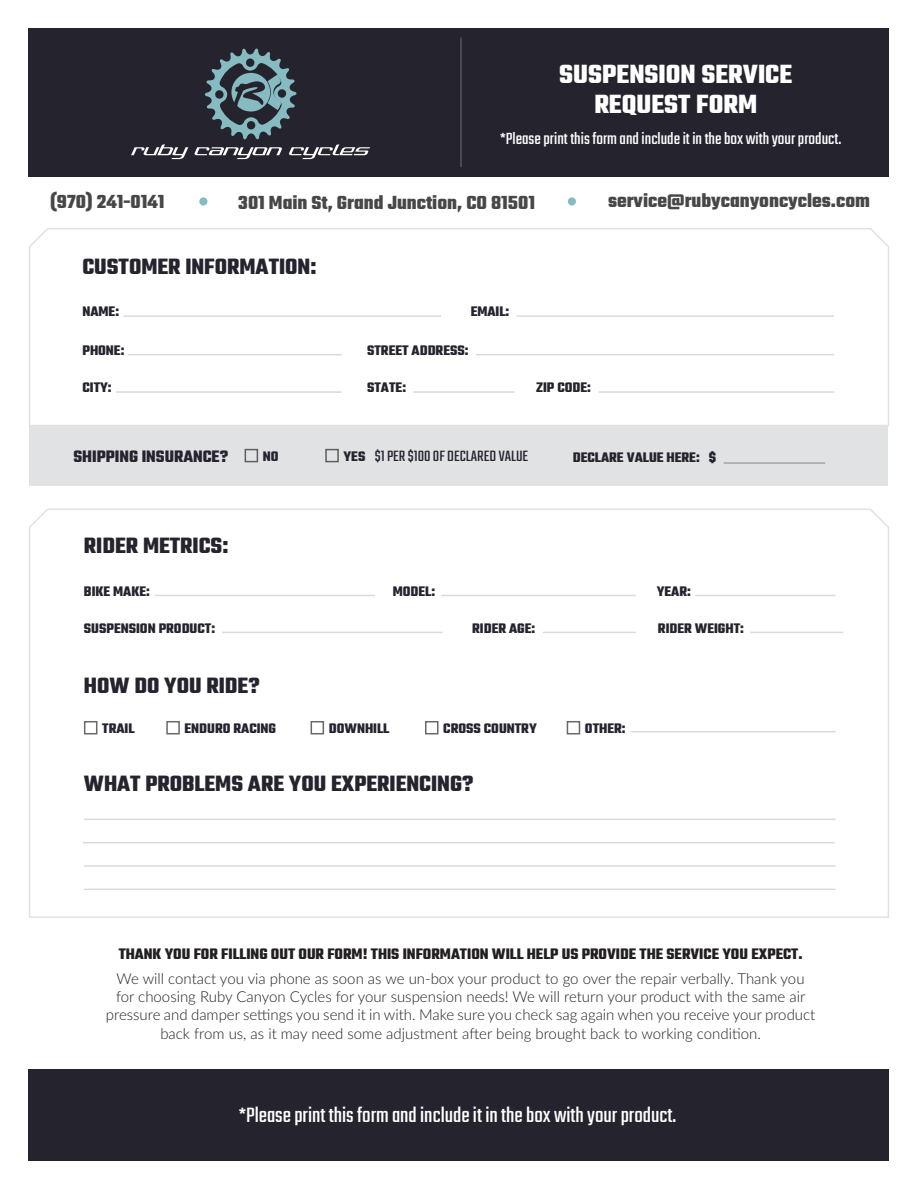
<style>
.page{position:relative;width:918px;height:1188px;background:#fff}
.page>*{position:absolute;margin:0;border:0;box-sizing:border-box;transform-origin:0 0}
.t1{font:700 28.5px "Teko";color:#fff}
.t2{font:700 24px "Teko";color:#25232e}
.t3{font:22.95px "Teko";color:#fff}
.t4{font:700 20.55px "Teko";color:#464748}
.t5{font:700 18px "Teko";color:#25232e}
.t6{font:17.85px "Teko";color:#fff}
.t7{font:700 16.5px "Teko";color:#231f20}
.t8{font:16.5px "Teko";color:#25232e}
.t9{font:300 15px/18px "Lato";color:#231f20;text-align:center}
.t10{font:700 15px "Teko";color:#25232e}
</style>
<div class="page">
<div style="left:29px;top:426px;width:859px;height:60px;background:#e1e2e4"></div>
<div style="left:29px;top:28px;width:860px;height:149px;background:#25232e"></div>
<svg style="left:131px;top:144px;width:57px;height:15px"></svg>
<svg style="left:195px;top:49px;width:175px;height:110px"></svg>
<hr style="left:460px;top:38px;width:2px;height:129px;background:#fff">
<hr style="left:724px;top:462px;width:101px;height:2px;background:#a5a6aa">
<svg style="left:29px;top:228px;width:860px;height:198px"></svg>
<svg style="left:29px;top:508px;width:860px;height:410px"></svg>
<hr style="left:84px;top:819px;width:752px;height:1px;background:#d9dadc">
<hr style="left:83px;top:842px;width:752px;height:1px;background:#d9dadc">
<hr style="left:84px;top:865px;width:752px;height:2px;background:#d9dadc">
<hr style="left:84px;top:889px;width:752px;height:1px;background:#d9dadc">
<hr style="left:222px;top:632px;width:220px;height:1px;background:#d9dadc">
<hr style="left:543px;top:632px;width:93px;height:1px;background:#d9dadc">
<hr style="left:631px;top:731px;width:205px;height:1px;background:#d9dadc">
<hr style="left:155px;top:595px;width:220px;height:1px;background:#d9dadc">
<hr style="left:750px;top:632px;width:93px;height:1px;background:#d9dadc">
<hr style="left:441px;top:595px;width:195px;height:1px;background:#d9dadc">
<hr style="left:695px;top:595px;width:141px;height:1px;background:#d9dadc">
<div style="left:28px;top:1069px;width:861px;height:91px;background:#25232e"></div>
<div style="left:199px;top:197px;width:8px;height:9px;background:#86bbc1;border-radius:50%"></div>
<div style="left:568px;top:197px;width:8px;height:9px;background:#86bbc1;border-radius:50%"></div>
<p class="t1" style="left:559px;top:56px;width:234px">SUSPENSION SERVICE</p>
<p class="t1" style="left:594px;top:86px;width:164px">REQUEST FORM</p>
<p class="t6" style="left:500px;top:128px;width:343px">*Please print this form and include it in the box with your product.</p>
<p class="t4" style="left:50px;top:188px;width:116px">(970) 241-0141</p>
<p class="t4" style="left:238px;top:189px;width:298px">301 Main St, Grand Junction, CO 81501</p>
<p class="t4" style="left:608px;top:187px;width:264px">service@rubycanyoncycles.com</p>
<p class="t2" style="left:82px;top:251px;width:235px">CUSTOMER INFORMATION:</p>
<p class="t10" style="left:82px;top:302px;width:38px">NAME:</p>
<p class="t10" style="left:82px;top:341px;width:44px">PHONE:</p>
<p class="t10" style="left:471px;top:302px;width:40px">EMAIL:</p>
<p class="t10" style="left:367px;top:341px;width:103px">STREET ADDRESS:</p>
<p class="t10" style="left:82px;top:378px;width:31px">CITY:</p>
<p class="t10" style="left:367px;top:378px;width:40px">STATE:</p>
<p class="t10" style="left:536px;top:378px;width:56px">ZIP CODE:</p>
<p class="t8" style="left:375px;top:446px;width:155px">$1 PER $100 OF DECLARED VALUE</p>
<p class="t5" style="left:73px;top:444px;width:156px">SHIPPING INSURANCE?</p>
<p class="t10" style="left:263px;top:446px;width:17px">NO</p>
<p class="t10" style="left:344px;top:446px;width:23px">YES</p>
<p class="t10" style="left:573px;top:447px;width:145px">DECLARE VALUE HERE: $</p>
<p class="t2" style="left:84px;top:530px;width:146px">RIDER METRICS:</p>
<p class="t10" style="left:84px;top:581px;width:67px">BIKE MAKE:</p>
<p class="t10" style="left:84px;top:618px;width:133px">SUSPENSION PRODUCT:</p>
<p class="t10" style="left:472px;top:618px;width:65px">RIDER AGE:</p>
<p class="t10" style="left:658px;top:618px;width:88px">RIDER WEIGHT:</p>
<p class="t10" style="left:393px;top:581px;width:44px">MODEL:</p>
<p class="t10" style="left:657px;top:581px;width:36px">YEAR:</p>
<p class="t2" style="left:84px;top:670px;width:177px">HOW DO YOU RIDE?</p>
<p class="t10" style="left:102px;top:719px;width:34px">TRAIL</p>
<p class="t10" style="left:185px;top:719px;width:93px">ENDURO RACING</p>
<p class="t10" style="left:329px;top:719px;width:62px">DOWNHILL</p>
<p class="t10" style="left:443px;top:719px;width:95px">CROSS COUNTRY</p>
<p class="t10" style="left:585px;top:719px;width:42px">OTHER:</p>
<p class="t2" style="left:84px;top:768px;width:391px">WHAT PROBLEMS ARE YOU EXPERIENCING?</p>
<p class="t7" style="left:119px;top:943px;width:685px">THANK YOU FOR FILLING OUT OUR FORM! THIS INFORMATION WILL HELP US PROVIDE THE SERVICE YOU EXPECT.</p>
<p class="t9" style="left:106px;top:969px;width:711px">We will contact you via phone as soon as we un-box your product to go over the repair verbally. Thank you for choosing Ruby Canyon Cycles for your suspension needs! We will return your product with the same air pressure and damper settings you send it in with. Make sure you check sag again when you receive your product</p>
<p class="t9" style="left:160px;top:1024px;width:602px">back from us, as it may need some adjustment after being brought back to working condition.</p>
<p class="t3" style="left:239px;top:1102px;width:439px">*Please print this form and include it in the box with your product.</p>
</div>
